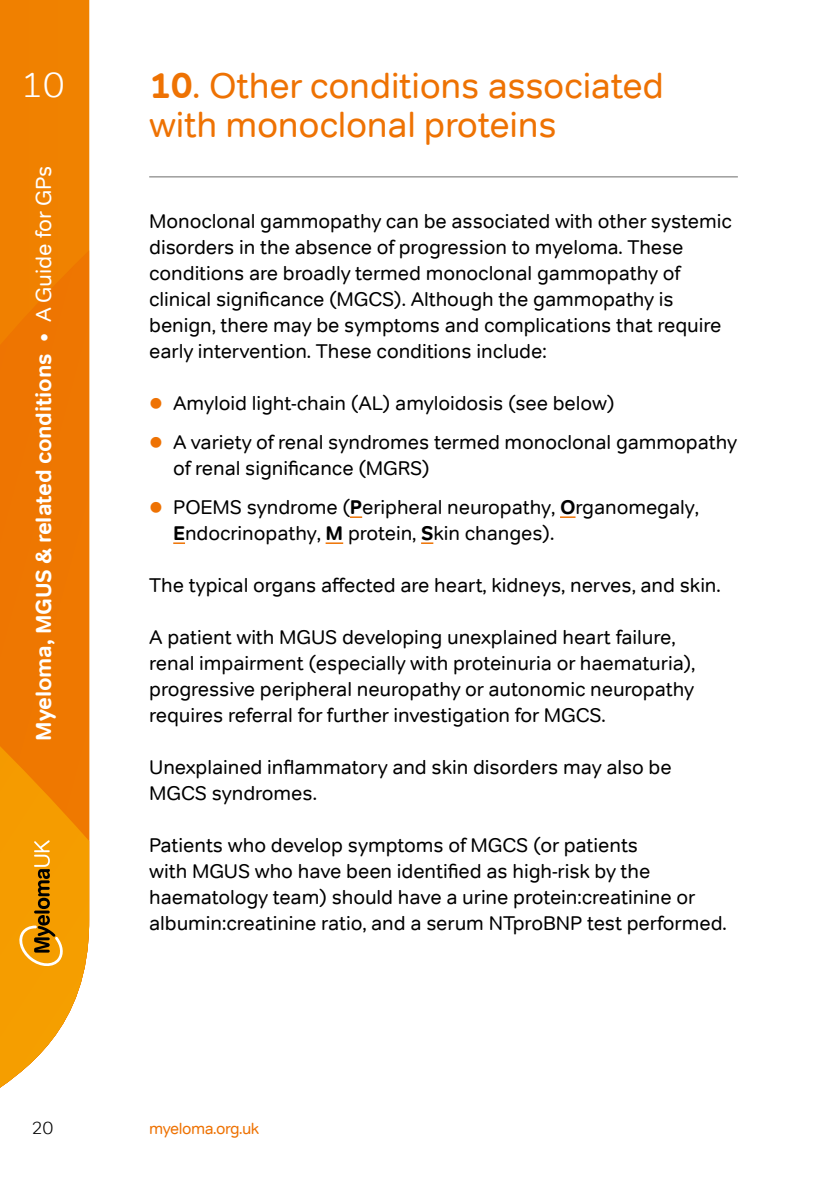
<style>
.page{position:relative;width:840px;height:1191px;background:#fff}
.page>*{position:absolute;margin:0;border:0;box-sizing:border-box;transform-origin:0 0}
.Section_title__indexed_in_TOC{font:36px/39px "Tondo";letter-spacing:-.01em;color:#ee7203}
.t1{font:300 36px "Tondo";color:#fff}
.t2{font:700 22px "Tondo";letter-spacing:-.005em;color:#fff}
.Main_Body_Copy{font:20px/26px "Tondo";letter-spacing:-.005em;color:#000}
.t3{font:300 18px "Tondo";color:#000}
.t4{font:16px "Tondo";letter-spacing:-.03em;color:#ee7203}
.s1{font-weight:700}
.s2{font-weight:400}
.s3{color:#ee7203}
</style>
<div class="page">
<div style="left:0;top:0;width:89px;height:250px;background:#f08100"></div>
<svg style="left:0;top:250px;width:89px;height:479px;background:#e70"></svg>
<svg style="left:0;top:729px;width:89px;height:359px;background:#f0a124"></svg>
<hr style="left:149px;top:176px;width:588px;height:2px;background:#9d9d9c">
<svg style="left:349px;top:516px;width:13px;height:2px"></svg>
<svg style="left:560px;top:516px;width:15px;height:2px"></svg>
<svg style="left:173px;top:542px;width:12px;height:2px"></svg>
<svg style="left:325px;top:542px;width:18px;height:2px"></svg>
<svg style="left:421px;top:542px;width:12px;height:2px"></svg>
<h1 class="t1" style="left:21px;top:63px;width:45px">10</h1>
<p class="Section_title__indexed_in_TOC" style="left:149px;top:66px;width:516px"><span class="s1">10</span>. Other conditions associated with monoclonal proteins</p>
<p class="t2" style="left:30px;top:740px;width:576px;rotate:-90deg">Myeloma, MGUS &amp; related conditions • <span class="s2">A Guide for GPs</span></p>
<p class="Main_Body_Copy" style="left:149px;top:208px;width:584px">Monoclonal gammopathy can be associated with other systemic disorders in the absence of progression to myeloma. These conditions are broadly termed monoclonal gammopathy of clinical significance (MGCS). Although the gammopathy is benign, there may be symptoms and complications that require early intervention. These conditions include:</p>
<p class="Main_Body_Copy" style="left:149px;top:390px;width:466px"><span class="s3">•</span> Amyloid light-chain (AL) amyloidosis (see below)</p>
<p class="Main_Body_Copy" style="left:173px;top:429px;width:565px;text-indent:-24px"><span class="s3">•</span> A variety of renal syndromes termed monoclonal gammopathy of renal significance (MGRS)</p>
<p class="Main_Body_Copy" style="left:173px;top:494px;width:527px;text-indent:-24px"><span class="s3">•</span> POEMS syndrome (<span class="s1">P</span>eripheral neuropathy, <span class="s1">O</span>rganomegaly,<br><span class="s1">E</span>ndocrinopathy, <span class="s1">M</span> protein, <span class="s1">S</span>kin changes).</p>
<p class="Main_Body_Copy" style="left:149px;top:572px;width:572px">The typical organs affected are heart, kidneys, nerves, and skin.</p>
<p class="Main_Body_Copy" style="left:149px;top:624px;width:547px">A patient with MGUS developing unexplained heart failure, renal impairment (especially with proteinuria or haematuria), progressive peripheral neuropathy or autonomic neuropathy requires referral for further investigation for MGCS.</p>
<p class="Main_Body_Copy" style="left:149px;top:754px;width:523px">Unexplained inflammatory and skin disorders may also be<br>MGCS syndromes.</p>
<p class="Main_Body_Copy" style="left:149px;top:832px;width:578px">Patients who develop symptoms of MGCS (or patients<br>with MGUS who have been identified as high-risk by the haematology team) should have a urine protein:creatinine or albumin:creatinine ratio, and a serum NTproBNP test performed.</p>
<p class="t3" style="left:32px;top:1117px;width:23px">20</p>
<p class="t4" style="left:149px;top:1119px;width:111px">myeloma.org.uk</p>
</div>
